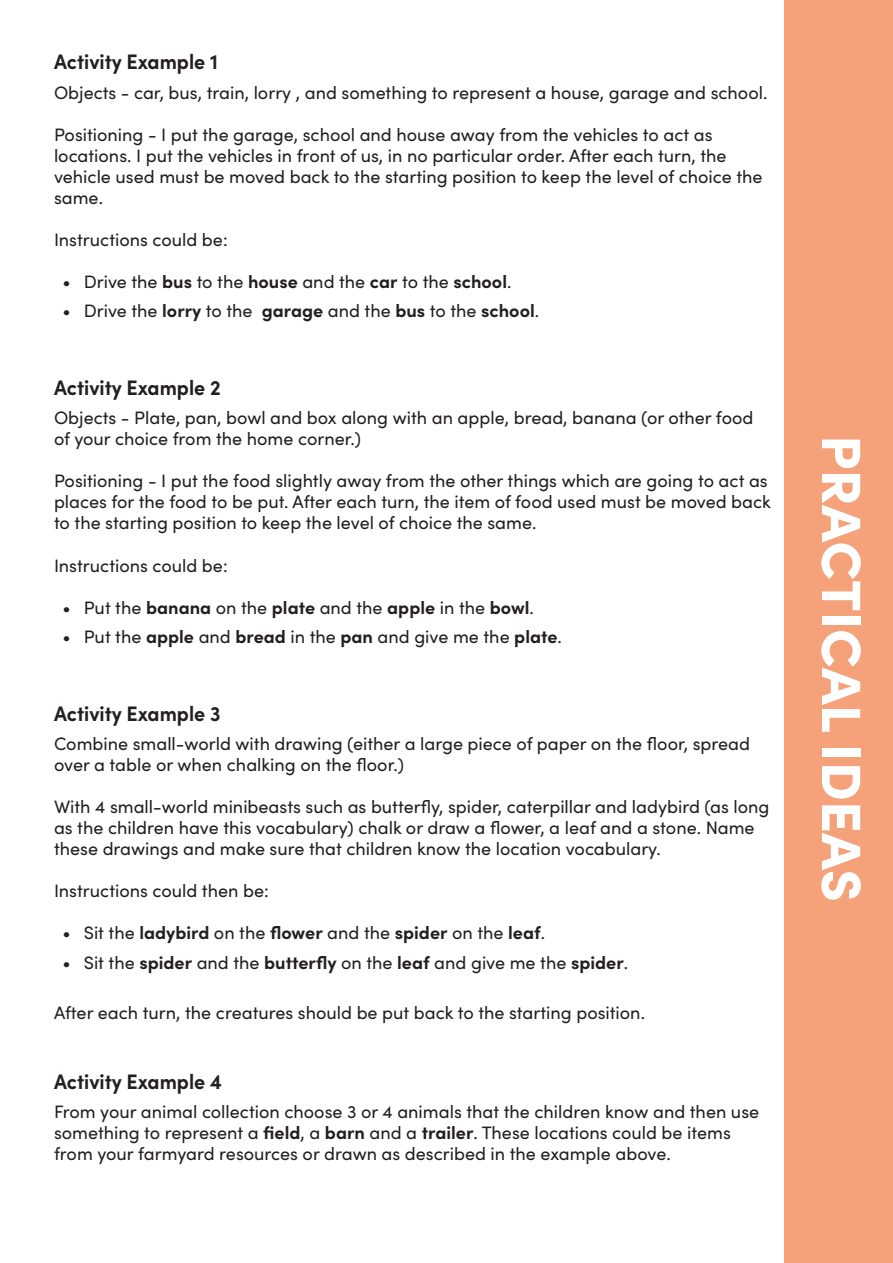
<style>
.page{position:relative;width:893px;height:1263px;background:#fff}
.page>*{position:absolute;margin:0;border:0;box-sizing:border-box;transform-origin:0 0}
.t1{font:900 55.5px "Sofia Pro";color:#fff}
.Sub_Header{font:700 21px "Sofia Pro";color:#231f20;scale:.94 1}
.t2{font:18px/21px "Sofia Pro";color:#231f20}
.s1{font-weight:700}
</style>
<div class="page">
<div style="left:784px;top:0;width:109px;height:1263px;background:#f5a27a"></div>
<p class="Sub_Header" style="left:54px;top:46px;width:176px">Activity Example 1</p>
<p class="t2" style="left:54px;top:81px;width:715px">Objects - car, bus, train, lorry , and something to represent a house, garage and school.</p>
<p class="t2" style="left:54px;top:123px;width:710px">Positioning - I put the garage, school and house away from the vehicles to act as locations. I put the vehicles in front of us, in no particular order. After each turn, the vehicle used must be moved back to the starting position to keep the level of choice the same.</p>
<p class="t2" style="left:54px;top:228px;width:175px">Instructions could be:</p>
<p class="t2" style="left:63px;top:270px;width:450px">• Drive the <span class="s1">bus</span> to the <span class="s1">house</span> and the <span class="s1">car</span> to the <span class="s1">school</span>.</p>
<p class="t2" style="left:63px;top:299px;width:478px">• Drive the <span class="s1">lorry</span> to the <span class="s1">garage</span> and the <span class="s1">bus</span> to the <span class="s1">school</span>.</p>
<p class="Sub_Header" style="left:54px;top:371px;width:179px">Activity Example 2</p>
<p class="t2" style="left:54px;top:407px;width:701px">Objects - Plate, pan, bowl and box along with an apple, bread, banana (or other food of your choice from the home corner.)</p>
<p class="t2" style="left:54px;top:470px;width:718px">Positioning - I put the food slightly away from the other things which are going to act as places for the food to be put. After each turn, the item of food used must be moved back to the starting position to keep the level of choice the same.</p>
<p class="t2" style="left:54px;top:554px;width:175px">Instructions could be:</p>
<p class="t2" style="left:63px;top:596px;width:473px">• Put the <span class="s1">banana</span> on the <span class="s1">plate</span> and the <span class="s1">apple</span> in the <span class="s1">bowl</span>.</p>
<p class="t2" style="left:63px;top:625px;width:501px">• Put the <span class="s1">apple</span> and <span class="s1">bread</span> in the <span class="s1">pan</span> and give me the <span class="s1">plate</span>.</p>
<p class="Sub_Header" style="left:54px;top:697px;width:179px">Activity Example 3</p>
<p class="t2" style="left:54px;top:732px;width:698px">Combine small-world with drawing (either a large piece of paper on the floor, spread over a table or when chalking on the floor.)</p>
<p class="t2" style="left:54px;top:795px;width:717px">With 4 small-world minibeasts such as butterfly, spider, caterpillar and ladybird (as long as the children have this vocabulary) chalk or draw a flower, a leaf and a stone. Name these drawings and make sure that children know the location vocabulary.</p>
<p class="t2" style="left:54px;top:879px;width:216px">Instructions could then be:</p>
<p class="t2" style="left:63px;top:921px;width:484px">• Sit the <span class="s1">ladybird</span> on the <span class="s1">flower</span> and the <span class="s1">spider</span> on the <span class="s1">leaf</span>.</p>
<p class="t2" style="left:63px;top:951px;width:567px">• Sit the <span class="s1">spider</span> and the <span class="s1">butterfly</span> on the <span class="s1">leaf</span> and give me the <span class="s1">spider</span>.</p>
<p class="t2" style="left:54px;top:1001px;width:593px">After each turn, the creatures should be put back to the starting position.</p>
<p class="Sub_Header" style="left:54px;top:1065px;width:180px">Activity Example 4</p>
<p class="t2" style="left:54px;top:1100px;width:707px">From your animal collection choose 3 or 4 animals that the children know and then use something to represent a <span class="s1">field</span>, a <span class="s1">barn</span> and a <span class="s1">trailer</span>. These locations could be items from your farmyard resources or drawn as described in the example above.</p>
<p class="t1" style="left:885px;top:435px;width:468px;rotate:90deg">PRACTICAL IDEAS</p>
</div>
